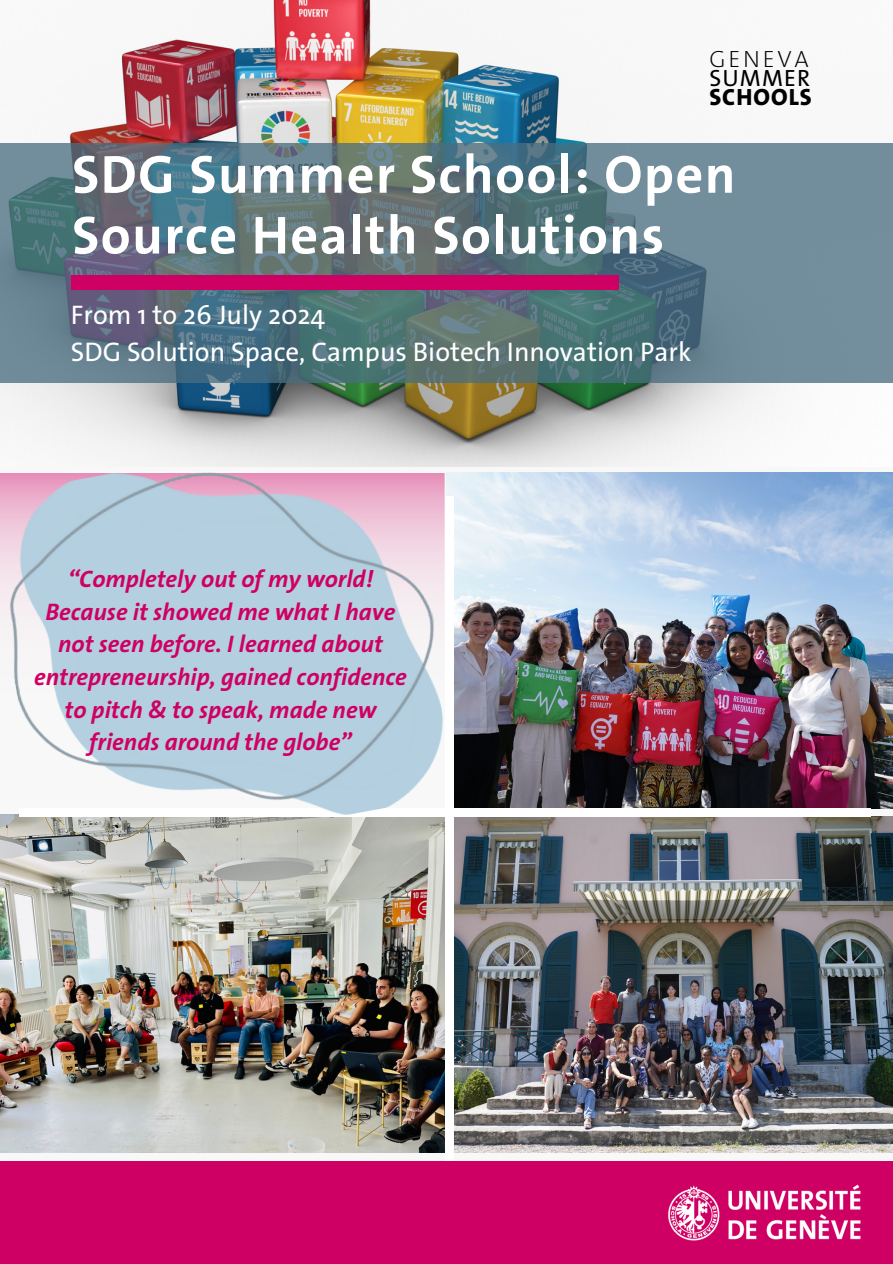
<style>
.page{position:relative;width:893px;height:1264px;background:#fff}
.page>*{position:absolute;margin:0;border:0;box-sizing:border-box;transform-origin:0 0}
.t1{font:700 54px/60.8px "The Sans Os F";letter-spacing:.025em;color:#fff}
.t2{font:27px/37.2px "The Sans Os F";color:#fff}
.t3{font:italic 700 24px/32.7px "The Sans Os F";color:#cf0063;text-align:center}
.t4{font:800 23.55px "The Sans Os F";letter-spacing:.045em;color:#000}
.t5{font:200 23.55px "The Sans Os F";letter-spacing:.115em;color:#000}
.t6{font:23.55px "The Sans Os F";letter-spacing:.05em;color:#000}
</style>
<div class="page">
<img style="left:454px;top:816px;width:438px;height:336px">
<img style="left:0;top:869px;width:444px;height:283px">
<img style="left:465px;top:472px;width:427px;height:336px">
<div style="left:19px;top:807px;width:851px;height:9px;background:#fff"></div>
<img style="left:0;top:0;width:892px;height:466px">
<svg style="left:0;top:143px;width:892px;height:239px;background:#5e7a85"></svg>
<div style="left:71px;top:275px;width:547px;height:15px;background:#cf0063"></div>
<div style="left:0;top:1160px;width:892px;height:103px;background:#cf0063"></div>
<img style="left:668px;top:1184px;width:193px;height:57px">
<img style="left:0;top:421px;width:465px;height:448px">
<p class="t5" style="left:709px;top:43px;width:101px">GENEVA</p>
<p class="t6" style="left:709px;top:63px;width:102px">SUMMER</p>
<p class="t4" style="left:709px;top:82px;width:104px">SCHOOLS</p>
<h1 class="t1" style="left:72px;top:144px;width:665px">SDG Summer School: Open<br>Source Health Solutions</h1>
<p class="t2" style="left:71px;top:297px;width:622px">From 1 to 26 July 2024<br>SDG Solution Space, Campus Biotech Innovation Park</p>
<p class="t3" style="left:34px;top:563px;width:374px">“Completely out of my world!<br>Because it showed me what I have not seen before. I learned about entrepreneurship, gained confidence to pitch &amp; to speak, made new friends around the globe”</p>
</div>
